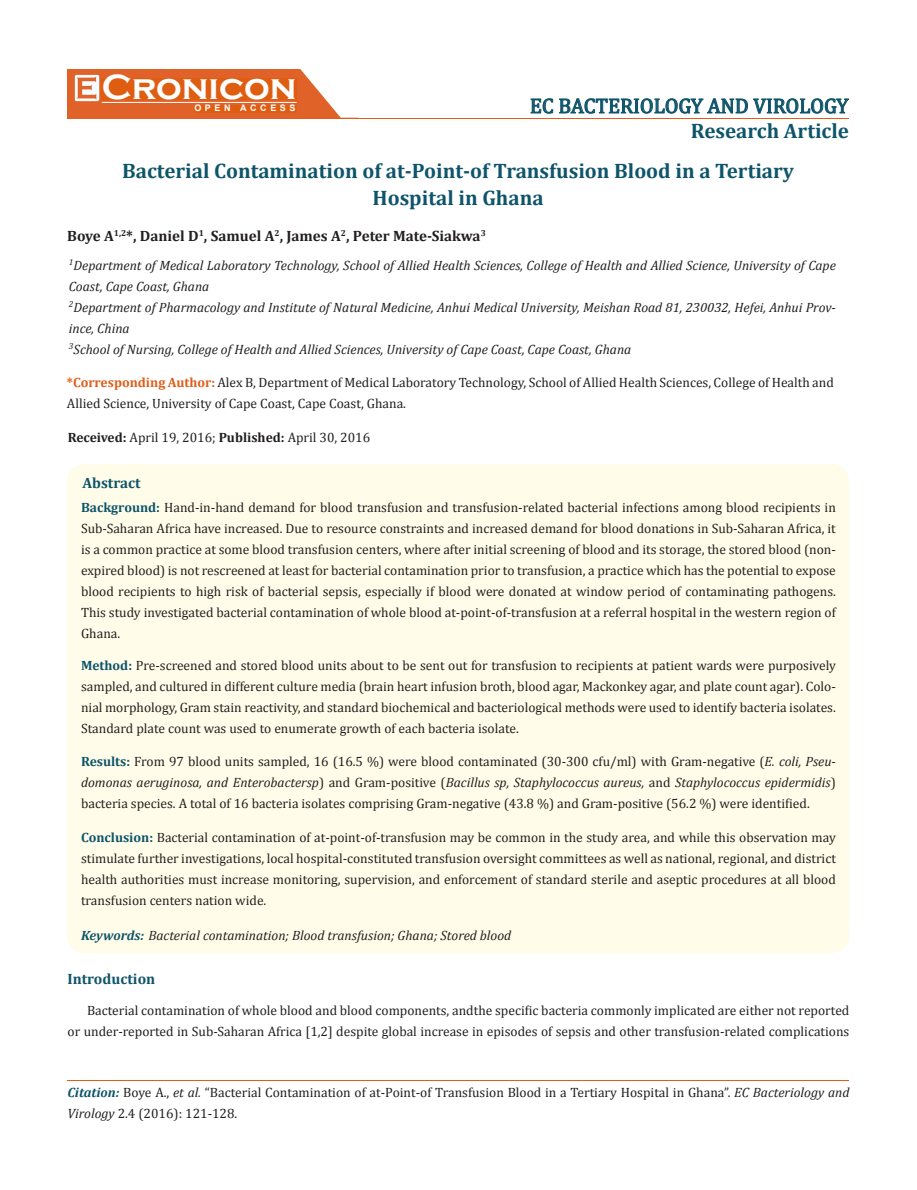
<style>
.page{position:relative;width:917px;height:1190px;background:#fff}
.page>*{position:absolute;margin:0;border:0;box-sizing:border-box;transform-origin:0 0}
.t1{font:700 36px "Copperplate Gothic";color:#fff}
.t2{font:700 21px/40.2px "Cambria";color:#0e546a}
.t3{font:21px "Cambria";color:#0e546a}
.t4{font:700 15px "Cambria";color:#231f20}
.t5{font:700 15px "Cambria";color:#0e546a}
.t6{font:13.5px/21px "Cambria";color:#231f20;text-align:justify}
.t7{font:italic 13.5px/21px "Cambria";color:#231f20}
.t8{font:700 9px "Arial";letter-spacing:.4em;color:#fff}
.s1{font-weight:700;color:#e05d1a}
.s2{font-weight:700}
.s3{font-weight:700;color:#0e546a}
.s4{font-style:italic}
.s5{font-weight:700;font-style:italic;color:#0e546a}
</style>
<div class="page">
<div style="left:67px;top:70px;width:290px;height:49px;background:#e06228"></div>
<svg style="left:300px;top:69px;width:58px;height:49px"></svg>
<img style="left:75px;top:75px;width:24px;height:26px">
<div style="left:102px;top:79px;width:195px;height:21px;background:#df5d11"></div>
<div style="left:194px;top:105px;width:103px;height:7px;background:#df5d11"></div>
<svg style="left:530px;top:98px;width:23px;height:16px"></svg>
<svg style="left:559px;top:98px;width:290px;height:16px"></svg>
<hr style="left:102px;top:102px;width:194px;height:1px;background:#fff">
<hr style="left:279px;top:118px;width:569px;height:1px;background:#e05d1a">
<hr style="left:67px;top:1080px;width:782px;height:1px;background:#e05d1a">
<div style="left:67px;top:464px;width:782px;height:489px;background:#fffde9;border-radius:18px"></div>
<h1 class="t1" style="left:102px;top:68px;width:196px">Cronicon</h1>
<p class="t8" style="left:194px;top:102px;width:103px">OPEN ACCESS</p>
<h2 class="t3" style="left:530px;top:93px;width:320px">EC BACTERIOLOGY AND VIROLOGY</h2>
<h2 class="t2" style="left:122px;top:110px;width:728px;text-indent:568px">Research Article<br>Bacterial Contamination of at-Point-of Transfusion Blood in a Tertiary</h2>
<h2 class="t2" style="left:372px;top:177px;width:173px">Hospital in Ghana</h2>
<p class="t4" style="left:67px;top:225px;width:420px">Boye A<sup>1,2</sup>*, Daniel D<sup>1</sup>, Samuel A<sup>2</sup>, James A<sup>2</sup>, Peter Mate-Siakwa<sup>3</sup></p>
<p class="t7" style="left:69px;top:254px;width:768px"><sup>1</sup>Department of Medical Laboratory Technology, School of Allied Health Sciences, College of Health and Allied Science, University of Cape Coast, Cape Coast, Ghana<br><sup>2</sup>Department of Pharmacology and Institute of Natural Medicine, Anhui Medical University, Meishan Road 81, 230032, Hefei, Anhui Prov&shy;ince, China<br><sup>3</sup>School of Nursing, College of Health and Allied Sciences, University of Cape Coast, Cape Coast, Ghana</p>
<p class="t6" style="left:67px;top:372px;width:768px"><span class="s1">*Corresponding Author:</span> Alex B, Department of Medical Laboratory Technology, School of Allied Health Sciences, College of Health and<br>Allied Science, University of Cape Coast, Cape Coast, Ghana.</p>
<p class="t6" style="left:68px;top:426px;width:304px"><span class="s2">Received:</span> April 19, 2016; <span class="s2">Published:</span> April 30, 2016</p>
<p class="t5" style="left:82px;top:472px;width:60px">Abstract</p>
<p class="t6" style="left:81px;top:497px;width:756px"><span class="s3">Background:</span> Hand-in-hand demand for blood transfusion and transfusion-related bacterial infections among blood recipients in Sub-Saharan Africa have increased. Due to resource constraints and increased demand for blood donations in Sub-Saharan Africa, it is a common practice at some blood transfusion centers, where after initial screening of blood and its storage, the stored blood (non&shy;expired blood) is not rescreened at least for bacterial contamination prior to transfusion, a practice which has the potential to expose blood recipients to high risk of bacterial sepsis, especially if blood were donated at window period of contaminating pathogens.<br>This study investigated bacterial contamination of whole blood at-point-of-transfusion at a referral hospital in the western region of Ghana.</p>
<p class="t6" style="left:81px;top:655px;width:756px"><span class="s3">Method:</span> Pre-screened and stored blood units about to be sent out for transfusion to recipients at patient wards were purposively sampled, and cultured in different culture media (brain heart infusion broth, blood agar, Mackonkey agar, and plate count agar). Colo&shy;nial morphology, Gram stain reactivity, and standard biochemical and bacteriological methods were used to identify bacteria isolates.<br>Standard plate count was used to enumerate growth of each bacteria isolate.</p>
<p class="t6" style="left:81px;top:751px;width:756px"><span class="s3">Results:</span> From 97 blood units sampled, 16 (16.5 %) were blood contaminated (30-300 cfu/ml) with Gram-negative (<span class="s4">E. coli, Pseu&shy;domonas aeruginosa, and Enterobactersp</span>) and Gram-positive (<span class="s4">Bacillus sp, Staphylococcus aureus,</span> and <span class="s4">Staphylococcus epidermidis</span>) bacteria species. A total of 16 bacteria isolates comprising Gram-negative (43.8 %) and Gram-positive (56.2 %) were identified.</p>
<p class="t6" style="left:81px;top:827px;width:756px"><span class="s3">Conclusion:</span> Bacterial contamination of at-point-of-transfusion may be common in the study area, and while this observation may stimulate further investigations, local hospital-constituted transfusion oversight committees as well as national, regional, and district health authorities must increase monitoring, supervision, and enforcement of standard sterile and aseptic procedures at all blood transfusion centers nation wide.</p>
<p class="t7" style="left:81px;top:924px;width:432px"><span class="s3">Keywords:</span> Bacterial contamination; Blood transfusion; Ghana; Stored blood</p>
<p class="t5" style="left:67px;top:968px;width:89px">Introduction</p>
<p class="t6" style="left:67px;top:999px;width:783px;text-align:right">Bacterial contamination of whole blood and blood components, andthe specific bacteria commonly implicated are either not reported<br>or under-reported in Sub-Saharan Africa [1,2] despite global increase in episodes of sepsis and other transfusion-related complications</p>
<p class="t6" style="left:67px;top:1081px;width:783px"><span class="s5">Citation:</span> Boye A., <span class="s4">et al.</span> “Bacterial Contamination of at-Point-of Transfusion Blood in a Tertiary Hospital in Ghana”. <span class="s4">EC Bacteriology and<br>Virology</span> 2.4 (2016): 121-128.</p>
</div>
